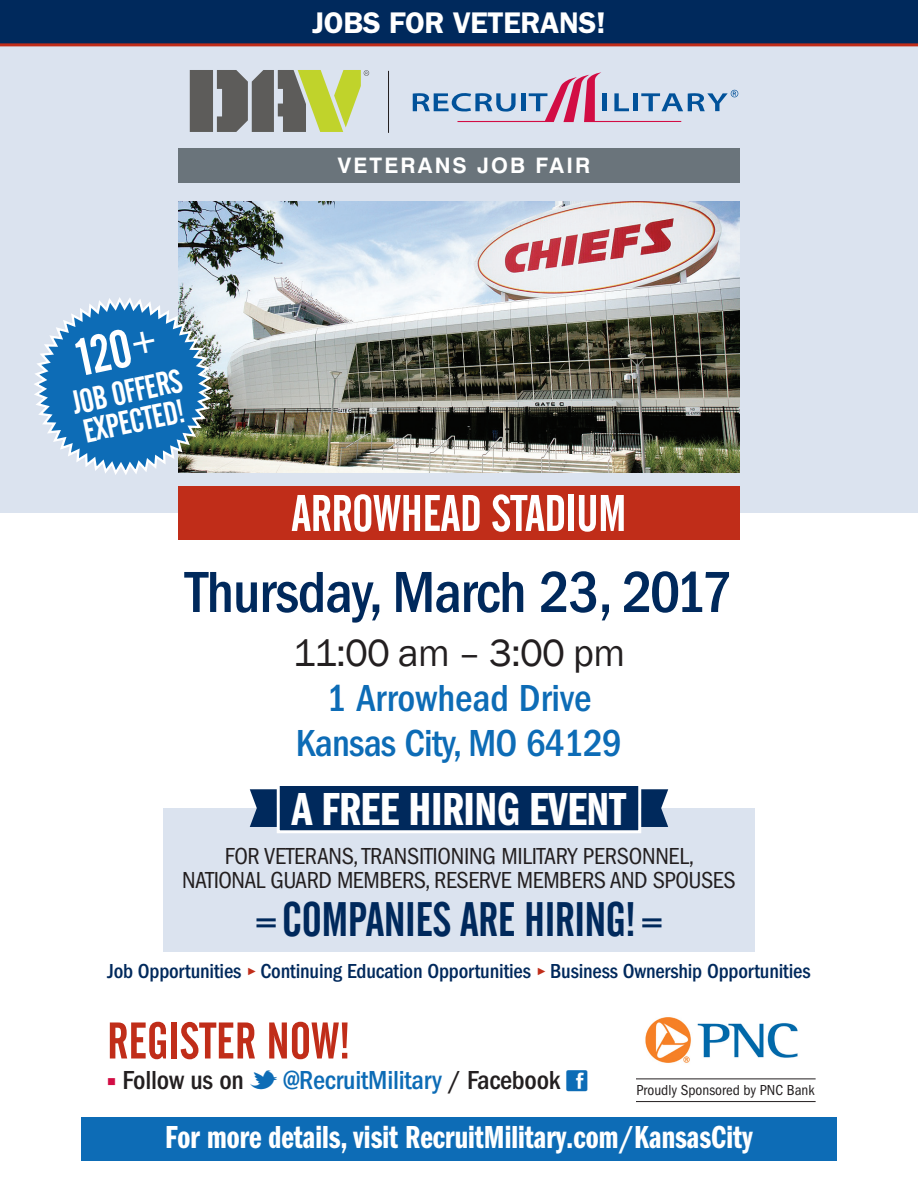
<style>
.page{position:relative;width:918px;height:1188px;background:#fff}
.page>*{position:absolute;margin:0;border:0;box-sizing:border-box;transform-origin:0 0}
.t1{font:500 condensed 60px "Franklin Gothic";letter-spacing:-.02em;color:#00295c}
.t2{font:52.5px "Alternate Gothic No 2 BT";color:#fff}
.t3{font:51px "Alternate Gothic No 2 BT";letter-spacing:-.01em;color:#fff}
.t4{font:51px "Alternate Gothic No 2 BT";color:#c02d19}
.t5{font:48px "Alternate Gothic No 2 BT";letter-spacing:-.01em;color:#00295c}
.t6{font:48px "Franklin Gothic Demi Cmpr";letter-spacing:-.01em;color:#fff}
.t7{font:500 condensed 39px "Franklin Gothic";letter-spacing:-.02em;color:#0d6cb6}
.t8{font:500 condensed 39px "Franklin Gothic";color:#0d6cb6}
.t9{font:39px "Franklin Gothic";letter-spacing:-.02em;color:#231f20}
.t10{font:33px "Franklin Gothic Demi Cmpr";color:#fff}
.t11{font:33px "Alternate Gothic No 2 BT";color:#fff}
.t12{font:600 30px "Franklin Gothic";letter-spacing:-.01em;color:#fff}
.t13{font:500 condensed 27px "Franklin Gothic";letter-spacing:-.01em;color:#231f20}
.t14{font:condensed 24px "Franklin Gothic";letter-spacing:-.02em;color:#231f20}
.t15{font:700 21.3px "Swiss 721 BT";letter-spacing:.1em;color:#fff}
.t16{font:500 condensed 21px "Franklin Gothic";letter-spacing:-.01em;color:#00295c}
.t17{font:condensed 15px "Franklin Gothic";color:#231f20}
.s1{font-stretch:normal;font-size:10.5px;color:#c02d19}
.s2{color:#d20d44}
.s3{color:#0d6cb6}
</style>
<div class="page">
<div style="left:0;top:40px;width:918px;height:473px;background:#dbe3ef"></div>
<div style="left:178px;top:148px;width:562px;height:35px;background:#6a747b"></div>
<hr style="left:388px;top:71px;width:1px;height:62px;background:#231f20">
<svg style="left:413px;top:72px;width:325px;height:50px"></svg>
<svg style="left:190px;top:70px;width:179px;height:62px"></svg>
<div style="left:0;top:0;width:918px;height:44px;background:#00295c"></div>
<hr style="left:0;top:43px;width:918px;height:3px;background:#c02d19">
<img style="left:178px;top:202px;width:562px;height:270px">
<div style="left:81px;top:1117px;width:756px;height:44px;background:#0d6cb6"></div>
<div style="left:178px;top:486px;width:562px;height:54px;background:#c02d19"></div>
<div style="left:163px;top:808px;width:592px;height:144px;background:#dbe3ef"></div>
<div style="left:277px;top:783px;width:364px;height:50px;background:#00295c;border:3px solid #fff"></div>
<svg style="left:641px;top:789px;width:27px;height:38px"></svg>
<svg style="left:250px;top:789px;width:27px;height:38px"></svg>
<hr style="left:256px;top:924px;width:20px;height:3px;background:#00295c">
<hr style="left:256px;top:918px;width:20px;height:3px;background:#00295c">
<hr style="left:642px;top:924px;width:20px;height:3px;background:#00295c">
<hr style="left:642px;top:918px;width:20px;height:3px;background:#00295c">
<svg style="left:34px;top:294px;width:181px;height:181px"></svg>
<img style="left:645px;top:1017px;width:153px;height:46px">
<hr style="left:636px;top:1079px;width:180px;height:1px;background:#231f20">
<hr style="left:636px;top:1101px;width:180px;height:1px;background:#231f20">
<p class="t12" style="left:312px;top:5px;width:295px">JOBS FOR VETERANS!</p>
<p class="t2" style="left:72px;top:330px;width:84px;rotate:-12deg">120<sup>+</sup></p>
<p class="t11" style="left:69px;top:385px;width:113px;rotate:-12deg">JOB OFFERS</p>
<p class="t11" style="left:80px;top:413px;width:104px;rotate:-12deg">EXPECTED!</p>
<p class="t15" style="left:338px;top:152px;width:254px">VETERANS JOB FAIR</p>
<p class="t3" style="left:291px;top:485px;width:337px">ARROWHEAD STADIUM</p>
<p class="t1" style="left:185px;top:558px;width:549px">Thursday, March 23, 2017</p>
<p class="t9" style="left:293px;top:629px;width:334px">11:00 am – 3:00 pm</p>
<p class="t8" style="left:327px;top:676px;width:266px">1 Arrowhead Drive</p>
<p class="t7" style="left:296px;top:721px;width:328px">Kansas City, MO 64129</p>
<p class="t6" style="left:292px;top:783px;width:336px">A FREE HIRING EVENT</p>
<p class="t14" style="left:225px;top:843px;width:471px">FOR VETERANS, TRANSITIONING MILITARY PERSONNEL,</p>
<p class="t14" style="left:182px;top:867px;width:555px">NATIONAL GUARD MEMBERS, RESERVE MEMBERS AND SPOUSES</p>
<p class="t5" style="left:282px;top:893px;width:355px">COMPANIES ARE HIRING!</p>
<p class="t16" style="left:107px;top:959px;width:705px">Job Opportunities <span class="s1">►</span> Continuing Education Opportunities <span class="s1">►</span> Business Ownership Opportunities</p>
<p class="t4" style="left:107px;top:1012px;width:245px">REGISTER NOW!</p>
<p class="t13" style="left:107px;top:1064px;width:455px"><span class="s2">■</span> Follow us on <span class="s3">▼ @RecruitMilitary</span> / Facebook</p>
<p class="t17" style="left:636px;top:1082px;width:180px">Proudly Sponsored by PNC Bank</p>
<p class="t10" style="left:165px;top:1119px;width:589px">For more details, visit RecruitMilitary.com/KansasCity</p>
</div>
